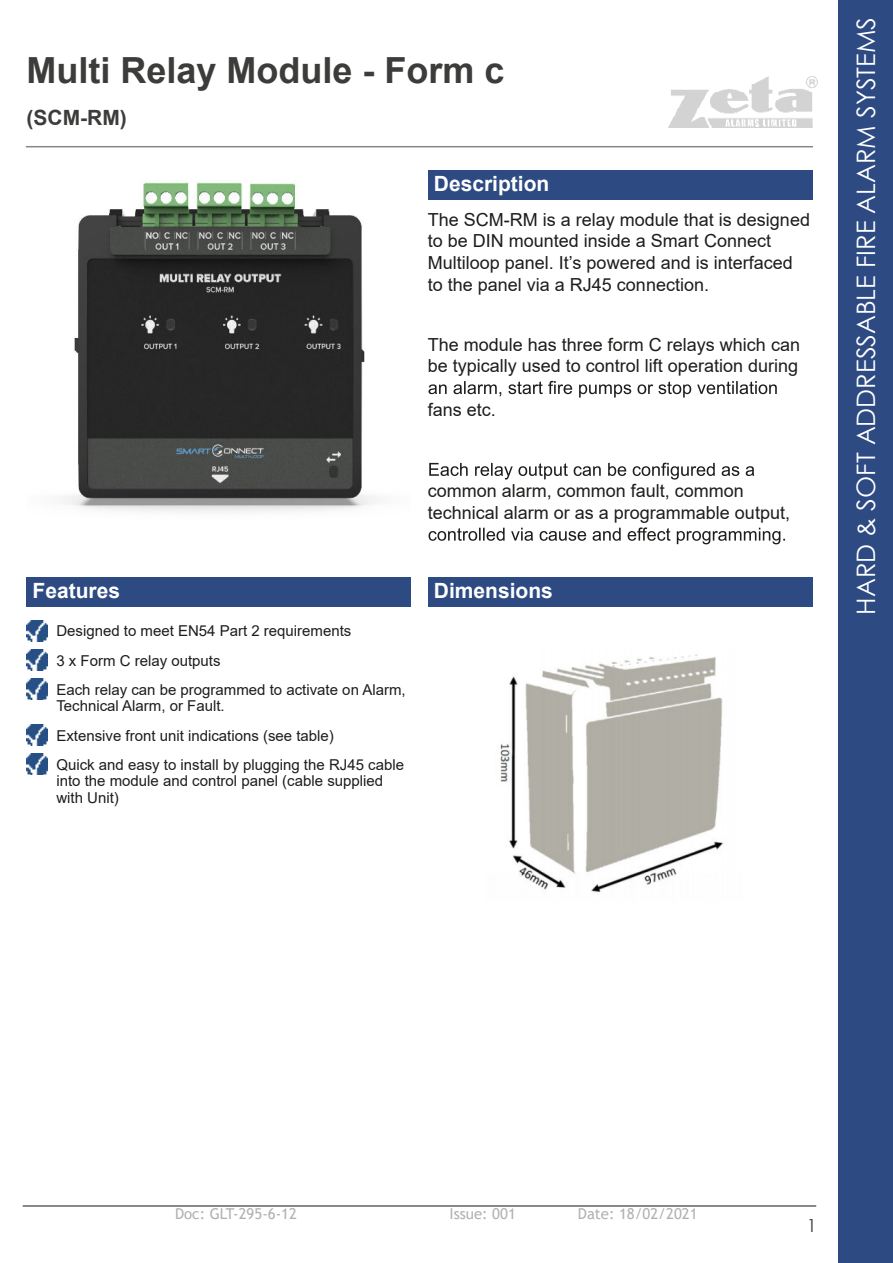
<style>
.page{position:relative;width:893px;height:1263px;background:#fff}
.page>*{position:absolute;margin:0;border:0;box-sizing:border-box;transform-origin:0 0}
.t1{font:700 36px "Arial";color:#3c3c3b}
.t2{font:25.5px "Century Gothic";color:#fff}
.t3{font:700 21px "Arial";color:#fff}
.t4{font:700 21px "Arial";color:#3c3c3b}
.t5{font:18px/21.6px "Arial";color:#1d1d1b}
.t6{font:18px "Century Gothic";color:#3c3c3b}
.t7{font:15px/29.2px "Arial";color:#1d1d1b}
.t8{font:15px "Trebuchet MS";color:#b2b2b2}
</style>
<div class="page">
<div style="left:428px;top:170px;width:384px;height:30px;background:#2d4a83"></div>
<svg style="left:428px;top:381px;width:349px;height:16px"></svg>
<svg style="left:429px;top:463px;width:325px;height:17px"></svg>
<svg style="left:429px;top:527px;width:356px;height:17px"></svg>
<img style="left:64px;top:182px;width:314px;height:330px">
<img style="left:27px;top:620px;width:21px;height:21px">
<img style="left:27px;top:649px;width:21px;height:22px">
<img style="left:27px;top:679px;width:21px;height:21px">
<img style="left:27px;top:724px;width:21px;height:22px">
<img style="left:27px;top:754px;width:21px;height:21px">
<div style="left:27px;top:577px;width:384px;height:30px;background:#2d4a83"></div>
<div style="left:428px;top:577px;width:384px;height:30px;background:#2d4a83"></div>
<img style="left:499px;top:654px;width:224px;height:239px">
<div style="left:839px;top:0;width:54px;height:1263px;background:#2d4a83"></div>
<hr style="left:26px;top:146px;width:787px;height:1px;background:#878787">
<hr style="left:23px;top:1205px;width:793px;height:2px;background:#646363">
<img style="left:669px;top:76px;width:148px;height:51px">
<h1 class="t1" style="left:27px;top:57px;width:480px">Multi Relay Module - Form c</h1>
<p class="t4" style="left:27px;top:109px;width:102px">(SCM-RM)</p>
<p class="t3" style="left:434px;top:176px;width:117px">Description</p>
<p class="t5" style="left:428px;top:210px;width:384px">The SCM-RM is a relay module that is designed to be DIN mounted inside a Smart Connect Multiloop panel. It’s powered and is interfaced to the panel via a RJ45 connection.</p>
<p class="t5" style="left:428px;top:335px;width:374px">The module has three form C relays which can be typically used to control lift operation during</p>
<p class="t5" style="left:428px;top:400px;width:70px">fans etc.</p>
<p class="t5" style="left:428px;top:482px;width:364px">common alarm, common fault, common technical alarm or as a programmable output,</p>
<p class="t3" style="left:33px;top:583px;width:89px">Features</p>
<p class="t3" style="left:434px;top:583px;width:121px">Dimensions</p>
<p class="t7" style="left:56px;top:618px;width:351px">Designed to meet EN54 Part 2 requirements<br>3 x Form C relay outputs<br>Each relay can be programmed to activate on Alarm,</p>
<p class="t7" style="left:56px;top:693px;width:349px">Technical Alarm, or Fault.<br>Extensive front unit indications (see table)<br>Quick and easy to install by plugging the RJ45 cable</p>
<p class="t7" style="left:56px;top:774px;width:328px;line-height:16.5px">into the module and control panel (cable supplied with Unit)</p>
<h2 class="t2" style="left:851px;top:615px;width:599px;rotate:-90deg">HARD &amp; SOFT ADDRESSABLE FIRE ALARM SYSTEMS</h2>
<p class="t8" style="left:175px;top:1205px;width:123px">Doc: GLT-295-6-12</p>
<p class="t8" style="left:450px;top:1205px;width:68px">Issue: 001</p>
<p class="t8" style="left:578px;top:1205px;width:121px">Date: 18/02/2021</p>
<p class="t6" style="left:806px;top:1215px;width:11px">1</p>
</div>
